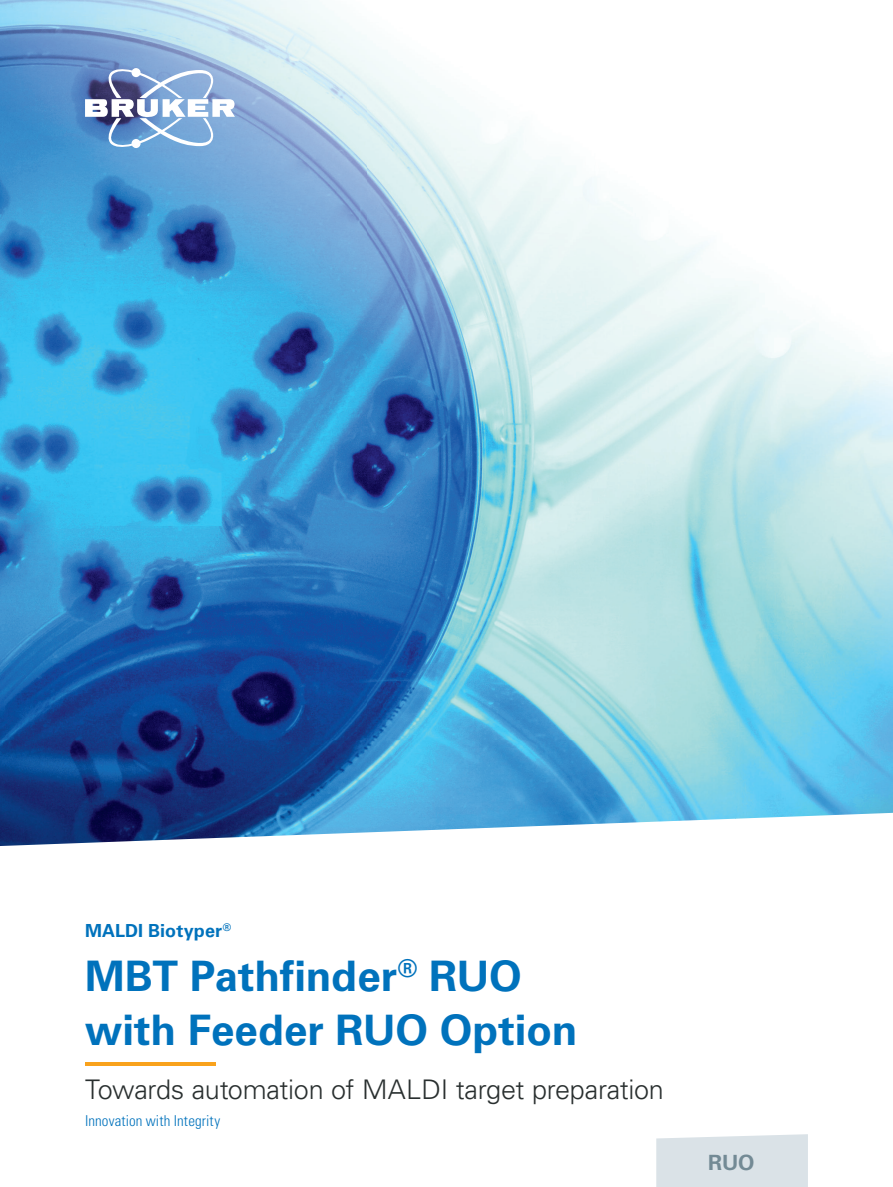
<style>
.page{position:relative;width:893px;height:1187px;background:#fff}
.page>*{position:absolute;margin:0;border:0;box-sizing:border-box;transform-origin:0 0}
.t1{font:700 42px/54px "Univers LT Std";color:#0072bc}
.t2{font:300 27px "Univers LT Std";letter-spacing:-.01em;color:#292f2f}
.t3{font:700 21px "Univers LT Std";color:#738a95}
.t4{font:700 18px "Univers LT Std";letter-spacing:.005em;color:#0072bc}
.t5{font:300 condensed 15px "Univers LT Std";letter-spacing:.01em;color:#0072bc}
</style>
<div class="page">
<img style="left:0;top:0;width:736px;height:846px">
<img style="left:735px;top:0;width:158px;height:818px">
<hr style="left:85px;top:1062px;width:131px;height:3px;background:#f9a21c">
<div style="left:656px;top:1134px;width:152px;height:52px;background:#dae2e7"></div>
<svg style="left:85px;top:68px;width:150px;height:80px"></svg>
<p class="t4" style="left:85px;top:919px;width:148px">MALDI Biotyper<sup>®</sup></p>
<h1 class="t1" style="left:85px;top:949px;width:494px">MBT Pathfinder<sup>®</sup> RUO with Feeder RUO Option</h1>
<p class="t2" style="left:85px;top:1072px;width:580px">Towards automation of MALDI target preparation</p>
<p class="t5" style="left:85px;top:1111px;width:137px">Innovation with Integrity</p>
<p class="t3" style="left:708px;top:1149px;width:48px">RUO</p>
</div>
